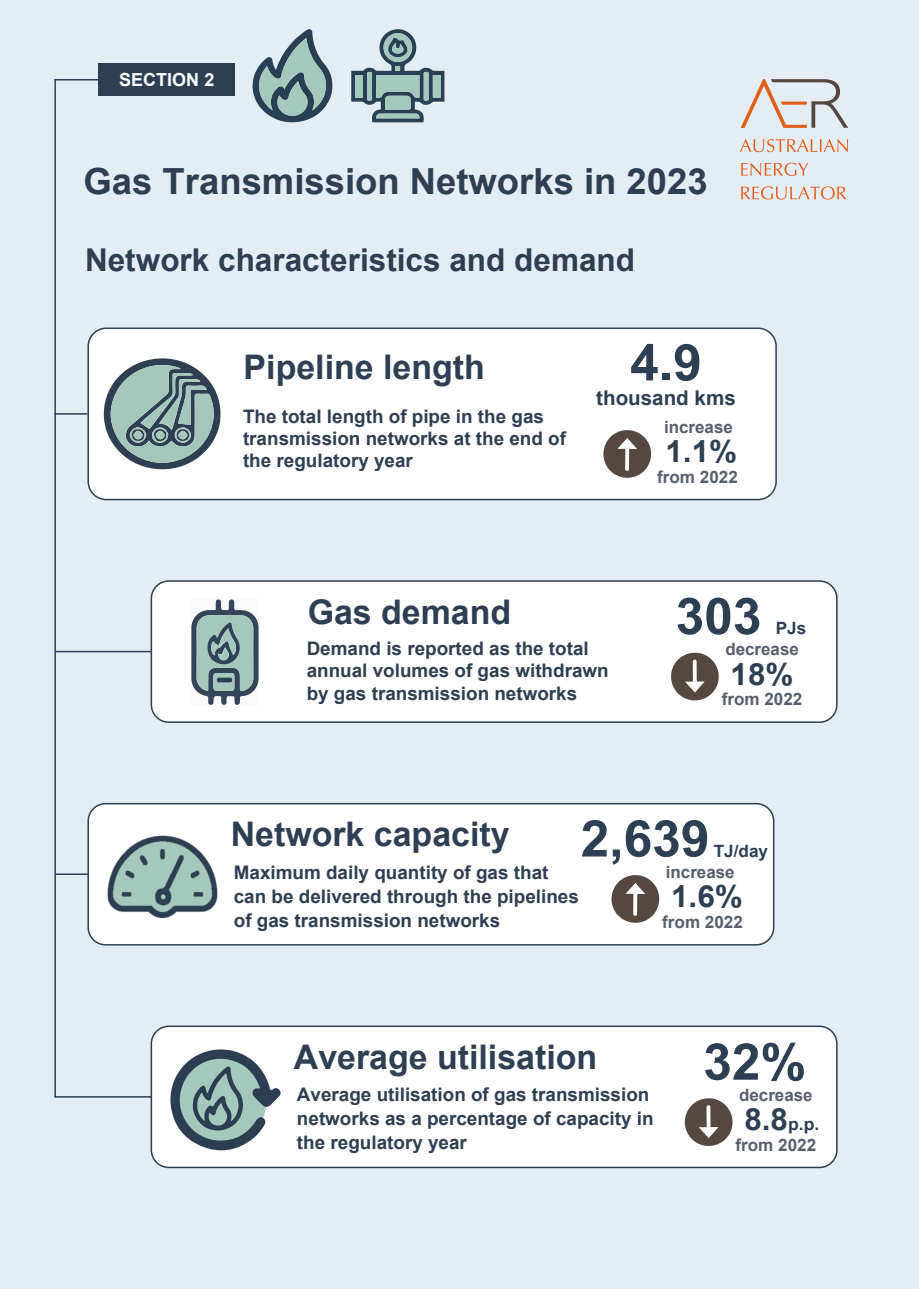
<style>
.page{position:relative;width:919px;height:1289px;background:#fff}
.page>*{position:absolute;margin:0;border:0;box-sizing:border-box;transform-origin:0 0}
.t1{font:700 50.85px "Arial";color:#2e3f51}
.t2{font:700 36px "Arial";color:#2f3f51}
.t3{font:700 33.9px "Arial";color:#2f3f51}
.t4{font:700 31.5px "Arial";color:#2f3f51}
.t5{font:700 30.45px "Arial";color:#2e3f51}
.t6{font:700 20.4px "Arial";color:#2e3f51}
.t7{font:700 18.6px/22.4px "Arial";color:#2f3f51}
.t8{font:700 18px "Arial";color:#fff}
.t9{font:700 17.1px "Arial";color:#575e6d}
.t10{font:700 16.95px/29.1px "Arial";color:#575e6d;text-align:center}
.t11{font:700 16.95px "Arial";color:#2e3f51}
.s1{font-size:30.45px;color:#2e3f51}
.s2{color:#2e3f51}
</style>
<div class="page">
<div style="left:0;top:0;width:918px;height:1288px;background:#e5edf4"></div>
<div style="left:99px;top:64px;width:136px;height:32px;background:#2e3f51"></div>
<hr style="left:54px;top:79px;width:2px;height:1018px;background:#2e3f51">
<hr style="left:54px;top:79px;width:47px;height:1px;background:#2e3f51">
<hr style="left:54px;top:413px;width:33px;height:1px;background:#2e3f51">
<hr style="left:55px;top:651px;width:96px;height:1px;background:#2e3f51">
<div style="left:88px;top:328px;width:688px;height:171px;background:#fff;border-radius:18px"></div>
<div style="left:87px;top:327px;width:689px;height:173px;border:2px solid #2e3f51;border-radius:18px"></div>
<svg style="left:103px;top:358px;width:118px;height:112px"></svg>
<div style="left:156px;top:431px;width:9px;height:8px;background:#a7c6bb;border-radius:50%"></div>
<div style="left:133px;top:431px;width:9px;height:8px;background:#a7c6bb;border-radius:50%"></div>
<div style="left:178px;top:431px;width:9px;height:8px;background:#a7c6bb;border-radius:50%"></div>
<svg style="left:603px;top:430px;width:48px;height:48px"></svg>
<hr style="left:55px;top:873px;width:33px;height:2px;background:#2e3f51">
<svg style="left:740px;top:139px;width:108px;height:13px"></svg>
<svg style="left:741px;top:163px;width:67px;height:13px"></svg>
<svg style="left:741px;top:186px;width:105px;height:13px"></svg>
<svg style="left:740px;top:79px;width:108px;height:49px"></svg>
<svg style="left:252px;top:29px;width:80px;height:94px"></svg>
<svg style="left:351px;top:29px;width:93px;height:93px"></svg>
<div style="left:151px;top:581px;width:685px;height:141px;background:#fff;border-radius:17px"></div>
<div style="left:151px;top:580px;width:686px;height:143px;border:2px solid #2e3f51;border-radius:17px"></div>
<svg style="left:191px;top:599px;width:68px;height:106px"></svg>
<svg style="left:671px;top:652px;width:47px;height:48px"></svg>
<div style="left:151px;top:1026px;width:685px;height:141px;background:#fff;border-radius:17px"></div>
<div style="left:151px;top:1025px;width:686px;height:143px;border:2px solid #2e3f51;border-radius:17px"></div>
<svg style="left:170px;top:1049px;width:111px;height:102px"></svg>
<svg style="left:684px;top:1098px;width:48px;height:47px"></svg>
<div style="left:88px;top:803px;width:685px;height:141px;background:#fff;border-radius:17px"></div>
<div style="left:87px;top:803px;width:687px;height:142px;border:2px solid #2e3f51;border-radius:17px"></div>
<img style="left:107px;top:835px;width:110px;height:83px">
<svg style="left:611px;top:875px;width:48px;height:47px"></svg>
<hr style="left:54px;top:1096px;width:97px;height:1px;background:#2e3f51">
<p class="t8" style="left:119px;top:67px;width:97px">SECTION 2</p>
<h2 class="t2" style="left:84px;top:156px;width:625px">Gas Transmission Networks in 2023</h2>
<h3 class="t4" style="left:85px;top:238px;width:551px">Network characteristics and demand</h3>
<h3 class="t3" style="left:243px;top:343px;width:243px">Pipeline length</h3>
<p class="t7" style="left:243px;top:405px;width:324px">The total length of pipe in the gas transmission networks at the end of the regulatory year</p>
<h1 class="t1" style="left:630px;top:327px;width:73px">4.9</h1>
<p class="t6" style="left:596px;top:383px;width:141px">thousand kms</p>
<p class="t10" style="left:664px;top:412px;width:70px">increase</p>
<h3 class="t5" style="left:665px;top:430px;width:73px">1.1%</h3>
<p class="t9" style="left:657px;top:464px;width:82px">from 2022</p>
<h3 class="t3" style="left:308px;top:588px;width:205px">Gas demand</h3>
<h1 class="t1" style="left:675px;top:580px;width:87px">303</h1>
<p class="t11" style="left:775px;top:616px;width:32px">PJs</p>
<p class="t7" style="left:306px;top:637px;width:303px">Demand is reported as the total annual volumes of gas withdrawn by gas transmission networks</p>
<p class="t10" style="left:725px;top:635px;width:75px">decrease</p>
<h3 class="t5" style="left:730px;top:652px;width:65px">18%</h3>
<p class="t9" style="left:721px;top:687px;width:82px">from 2022</p>
<h1 class="t1" style="left:580px;top:802px;width:130px">2,639</h1>
<h3 class="t3" style="left:231px;top:810px;width:280px">Network capacity</h3>
<p class="t7" style="left:234px;top:860px;width:346px;line-height:24px">Maximum daily quantity of gas that can be delivered through the pipelines of gas transmission networks</p>
<p class="t11" style="left:713px;top:838px;width:56px">TJ/day</p>
<p class="t10" style="left:665px;top:857px;width:70px">increase</p>
<h3 class="t5" style="left:671px;top:874px;width:73px">1.6%</h3>
<p class="t9" style="left:662px;top:909px;width:82px">from 2022</p>
<h3 class="t3" style="left:294px;top:1032px;width:305px">Average utilisation</h3>
<p class="t7" style="left:297px;top:1082px;width:358px;line-height:24px">Average utilisation of gas transmission networks as a percentage of capacity in the regulatory year</p>
<h1 class="t1" style="left:703px;top:1025px;width:104px">32%</h1>
<p class="t10" style="left:739px;top:1080px;width:82px">decrease<br><span class="s1">8.8</span><span class="s2">p.p.</span></p>
<p class="t9" style="left:735px;top:1132px;width:82px">from 2022</p>
</div>
